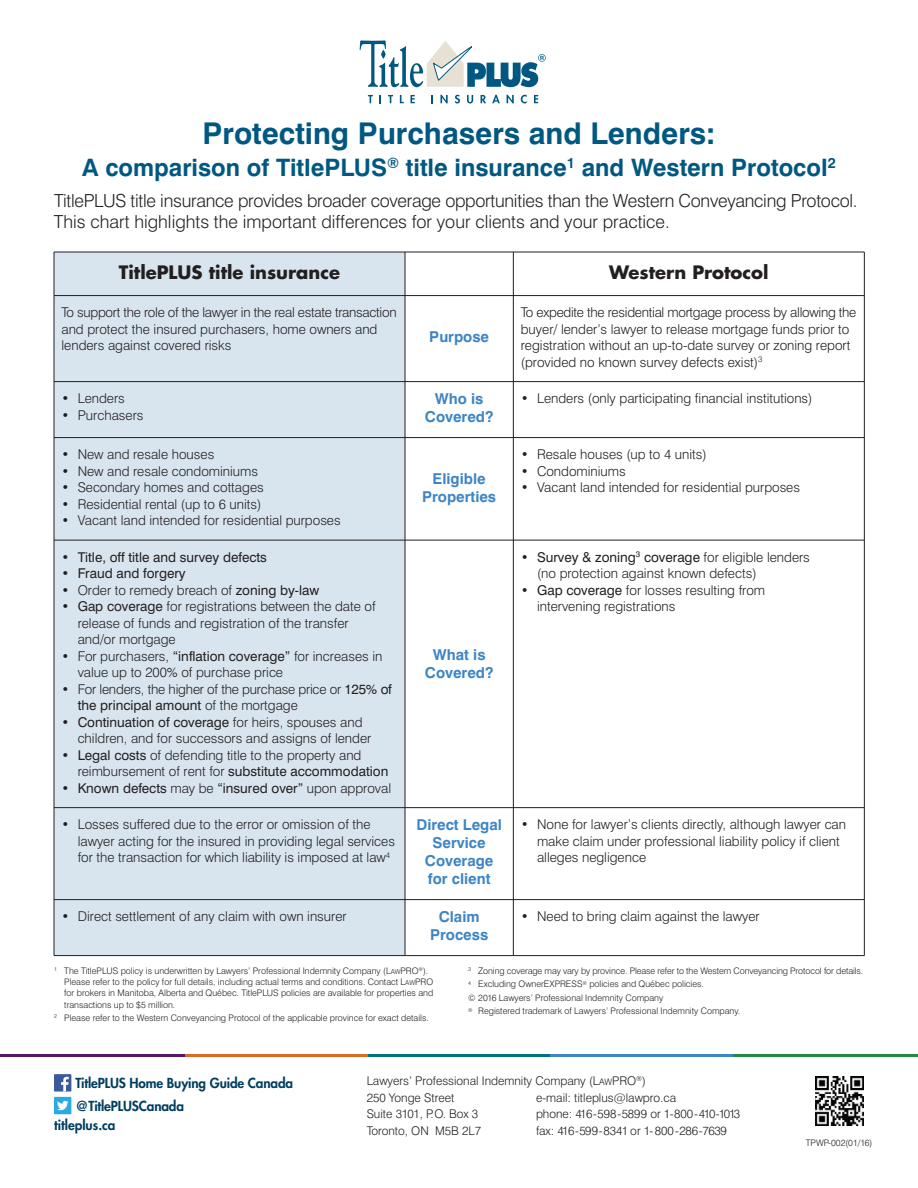
<style>
.page{position:relative;width:918px;height:1188px;background:#fff}
.page>*{position:absolute;margin:0;border:0;box-sizing:border-box;transform-origin:0 0}
.t1{font:700 30px "Swiss 721 BT";color:#005882}
.t2{font:700 24px "Swiss 721 BT";color:#005882}
.t3{font:300 18px/21px "Swiss 721 BT";letter-spacing:-.015em;color:#231f20}
.t4{font:700 18px "Futura";color:#231f20}
.t5{font:700 15px/18px "Swiss 721 BT";color:#3e85c5;text-align:center}
.t6{font:300 13.5px/16.5px "Swiss 721 BT";color:#231f20}
.t7{font:13.5px "Swiss 721 BT";color:#231f20}
.t8{font:800 13.5px "Futura";letter-spacing:-.01em;color:#003f61}
.t9{font:300 12px/16.5px "Swiss 721 BT";color:#231f20}
.t10{font:300 9px/11.2px "Swiss 721 BT";color:#231f20}
.s1{font-weight:400}
.s2{font-weight:300}
.s3{font-size:6.75px}
.s4{font-size:9px}
</style>
<div class="page">
<hr style="left:0;top:1054px;width:186px;height:3px;background:#5b166b">
<hr style="left:186px;top:1054px;width:182px;height:3px;background:#db6c26">
<hr style="left:368px;top:1054px;width:182px;height:3px;background:#007184">
<hr style="left:550px;top:1054px;width:183px;height:3px;background:#3e85c5">
<hr style="left:733px;top:1054px;width:185px;height:3px;background:#238b3c">
<svg style="left:368px;top:95px;width:5px;height:8px"></svg>
<svg style="left:388px;top:95px;width:5px;height:8px"></svg>
<svg style="left:400px;top:95px;width:4px;height:8px"></svg>
<svg style="left:410px;top:95px;width:5px;height:8px"></svg>
<svg style="left:431px;top:95px;width:2px;height:8px"></svg>
<svg style="left:440px;top:95px;width:8px;height:8px"></svg>
<svg style="left:455px;top:95px;width:5px;height:8px"></svg>
<svg style="left:467px;top:95px;width:6px;height:8px"></svg>
<svg style="left:481px;top:95px;width:5px;height:8px"></svg>
<svg style="left:492px;top:95px;width:8px;height:8px"></svg>
<svg style="left:507px;top:95px;width:7px;height:8px"></svg>
<svg style="left:521px;top:95px;width:6px;height:8px"></svg>
<svg style="left:534px;top:95px;width:4px;height:8px"></svg>
<svg style="left:360px;top:41px;width:186px;height:46px"></svg>
<svg style="left:815px;top:1076px;width:49px;height:50px"></svg>
<img style="left:815px;top:1077px;width:49px;height:48px">
<div style="left:54px;top:1074px;width:17px;height:18px;background:#3b5a9a"></div>
<svg style="left:61px;top:1077px;width:8px;height:15px"></svg>
<div style="left:54px;top:1097px;width:17px;height:17px;background:#2aaae1"></div>
<svg style="left:57px;top:1101px;width:11px;height:9px"></svg>
<div style="left:54px;top:252px;width:351px;height:44px;background:#d8e5ef"></div>
<div style="left:54px;top:296px;width:351px;height:86px;background:#d8e5ef"></div>
<div style="left:54px;top:382px;width:351px;height:56px;background:#d8e5ef"></div>
<div style="left:54px;top:438px;width:351px;height:102px;background:#d8e5ef"></div>
<div style="left:54px;top:540px;width:351px;height:268px;background:#d8e5ef"></div>
<div style="left:54px;top:808px;width:351px;height:92px;background:#d8e5ef"></div>
<div style="left:54px;top:900px;width:351px;height:56px;background:#d8e5ef"></div>
<hr style="left:54px;top:252px;width:1px;height:704px;background:#231f20">
<hr style="left:405px;top:252px;width:1px;height:704px;background:#231f20">
<hr style="left:513px;top:252px;width:1px;height:704px;background:#231f20">
<hr style="left:864px;top:252px;width:1px;height:704px;background:#231f20">
<hr style="left:54px;top:252px;width:810px;height:1px;background:#231f20">
<hr style="left:54px;top:295px;width:810px;height:1px;background:#231f20">
<hr style="left:54px;top:381px;width:810px;height:1px;background:#231f20">
<hr style="left:54px;top:437px;width:810px;height:1px;background:#231f20">
<hr style="left:54px;top:540px;width:810px;height:1px;background:#231f20">
<hr style="left:54px;top:807px;width:810px;height:1px;background:#231f20">
<hr style="left:54px;top:899px;width:810px;height:1px;background:#231f20">
<hr style="left:54px;top:955px;width:810px;height:1px;background:#231f20">
<h1 class="t1" style="left:203px;top:123px;width:514px">Protecting Purchasers and Lenders:</h1>
<h2 class="t2" style="left:82px;top:159px;width:755px">A comparison of TitlePLUS<sup>®</sup> title insurance<sup>1</sup> and Western Protocol<sup>2</sup></h2>
<h3 class="t3" style="left:54px;top:192px;width:805px">TitlePLUS title insurance provides broader coverage opportunities than the Western Conveyancing Protocol.<br>This chart highlights the important differences for your clients and your practice.</h3>
<h3 class="t4" style="left:119px;top:264px;width:223px">TitlePLUS title insurance</h3>
<h3 class="t4" style="left:609px;top:264px;width:161px">Western Protocol</h3>
<p class="t6" style="left:62px;top:306px;width:337px">To support the role of the lawyer in the real estate transaction and protect the insured purchasers, home owners and lenders against covered risks</p>
<p class="t6" style="left:521px;top:306px;width:337px">To expedite the residential mortgage process by allowing the buyer/ lender’s lawyer to release mortgage funds prior to registration without an up-to-date survey or zoning report (provided no known survey defects exist)<sup>3</sup></p>
<p class="t5" style="left:429px;top:330px;width:61px">Purpose</p>
<p class="t6" style="left:62px;top:392px;width:65px">• Lenders</p>
<p class="t6" style="left:62px;top:408px;width:83px">• Purchasers</p>
<p class="t6" style="left:62px;top:448px;width:154px">• New and resale houses</p>
<p class="t6" style="left:62px;top:464px;width:198px">• New and resale condominiums</p>
<p class="t6" style="left:61px;top:481px;width:204px">• Secondary homes and cottages</p>
<p class="t6" style="left:61px;top:497px;width:201px">• Residential rental (up to 6 units)</p>
<p class="t6" style="left:61px;top:514px;width:281px">• Vacant land intended for residential purposes</p>
<p class="t7" style="left:62px;top:552px;width:207px">• Title, off title and survey defects</p>
<p class="t7" style="left:62px;top:569px;width:126px">• Fraud and forgery</p>
<p class="t6" style="left:62px;top:583px;width:259px">• Order to remedy breach of <span class="s1">zoning by-law</span></p>
<p class="t6" style="left:78px;top:600px;width:299px;text-indent:-16px">• <span class="s1">Gap coverage</span> for registrations between the date of release of funds and registration of the transfer and/or mortgage</p>
<p class="t6" style="left:78px;top:649px;width:306px;text-indent:-16px">• For purchasers, <span class="s1">“inflation coverage”</span> for increases in value up to 200% of purchase price</p>
<p class="t6" style="left:78px;top:682px;width:316px;text-indent:-16px">• For lenders, the higher of the purchase price or <span class="s1">125% of the principal amount</span> of the mortgage</p>
<p class="t6" style="left:78px;top:715px;width:295px;text-indent:-16px">• <span class="s1">Continuation of coverage</span> for heirs, spouses and children, and for successors and assigns of lender</p>
<p class="t6" style="left:78px;top:748px;width:312px;text-indent:-16px">• <span class="s1">Legal costs</span> of defending title to the property and reimbursement of rent for <span class="s1">substitute accommodation</span></p>
<p class="t7" style="left:61px;top:783px;width:331px"><span class="s2">•</span> Known defects <span class="s2">may be</span> “insured over” <span class="s2">upon approval</span></p>
<p class="t5" style="left:425px;top:392px;width:70px">Who is<br>Covered?</p>
<p class="t6" style="left:521px;top:392px;width:293px">• Lenders (only participating financial institutions)</p>
<p class="t5" style="left:422px;top:471px;width:75px">Eligible<br>Properties</p>
<p class="t5" style="left:425px;top:647px;width:70px">What is<br>Covered?</p>
<p class="t6" style="left:521px;top:448px;width:187px">• Resale houses (up to 4 units)</p>
<p class="t6" style="left:521px;top:464px;width:106px">• Condominiums</p>
<p class="t6" style="left:521px;top:481px;width:281px">• Vacant land intended for residential purposes</p>
<p class="t6" style="left:537px;top:550px;width:274px;text-indent:-16px">• <span class="s1">Survey &amp; zoning</span><sup>3</sup> <span class="s1">coverage</span> for eligible lenders (no protection against known defects)</p>
<p class="t6" style="left:537px;top:583px;width:230px;text-indent:-16px">• <span class="s1">Gap coverage</span> for losses resulting from intervening registrations</p>
<p class="t6" style="left:78px;top:818px;width:319px;text-indent:-16px">• Losses suffered due to the error or omission of the lawyer acting for the insured in providing legal services for the transaction for which liability is imposed at law<sup>4</sup></p>
<p class="t5" style="left:416px;top:818px;width:87px">Direct Legal<br>Service<br>Coverage for client</p>
<p class="t6" style="left:537px;top:818px;width:311px;text-indent:-16px">• None for lawyer’s clients directly, although lawyer can make claim under professional liability policy if client alleges negligence</p>
<p class="t6" style="left:62px;top:910px;width:287px">• Direct settlement of any claim with own insurer</p>
<p class="t5" style="left:430px;top:910px;width:60px">Claim<br>Process</p>
<p class="t6" style="left:521px;top:910px;width:240px">• Need to bring claim against the lawyer</p>
<p class="t10" style="left:64px;top:966px;width:371px;text-indent:-10px"><sup>1</sup> The TitlePLUS policy is underwritten by Lawyers’ Professional Indemnity Company (L<span class="s3">AW</span>PRO<sup>®</sup>).<br>Please refer to the policy for full details, including actual terms and conditions. Contact L<span class="s3">AW</span>PRO for brokers in Manitoba, Alberta and Québec. TitlePLUS policies are available for properties and transactions up to $5 million.</p>
<p class="t10" style="left:54px;top:1013px;width:376px"><sup>2</sup> Please refer to the Western Conveyancing Protocol of the applicable province for exact details.</p>
<p class="t10" style="left:468px;top:965px;width:397px;line-height:13.5px"><sup>3</sup> Zoning coverage may vary by province. Please refer to the Western Conveyancing Protocol for details.<br><sup>4</sup> Excluding OwnerEXPRESS<sup>®</sup> policies and Québec policies.<br>© 2016 Lawyers’ Professional Indemnity Company<br><sup>®</sup> Registered trademark of Lawyers’ Professional Indemnity Company.</p>
<p class="t8" style="left:75px;top:1077px;width:219px">TitlePLUS Home Buying Guide Canada</p>
<p class="t8" style="left:75px;top:1099px;width:110px">@TitlePLUSCanada</p>
<p class="t8" style="left:54px;top:1118px;width:63px">titleplus.ca</p>
<p class="t9" style="left:367px;top:1074px;width:281px">Lawyers’ Professional Indemnity Company (L<span class="s4">AW</span>PRO<sup>®</sup>)<br>250 Yonge Street<br>Suite 3101, P.O. Box 3<br>Toronto, ON M5B 2L7</p>
<p class="t9" style="left:536px;top:1091px;width:206px">e-mail: titleplus@lawpro.ca<br>phone: 416-598-5899 or 1-800-410-1013 fax: 416-599-8341 or 1-800-286-7639</p>
<p class="t10" style="left:806px;top:1138px;width:68px">TPWP-002(01/16)</p>
</div>
